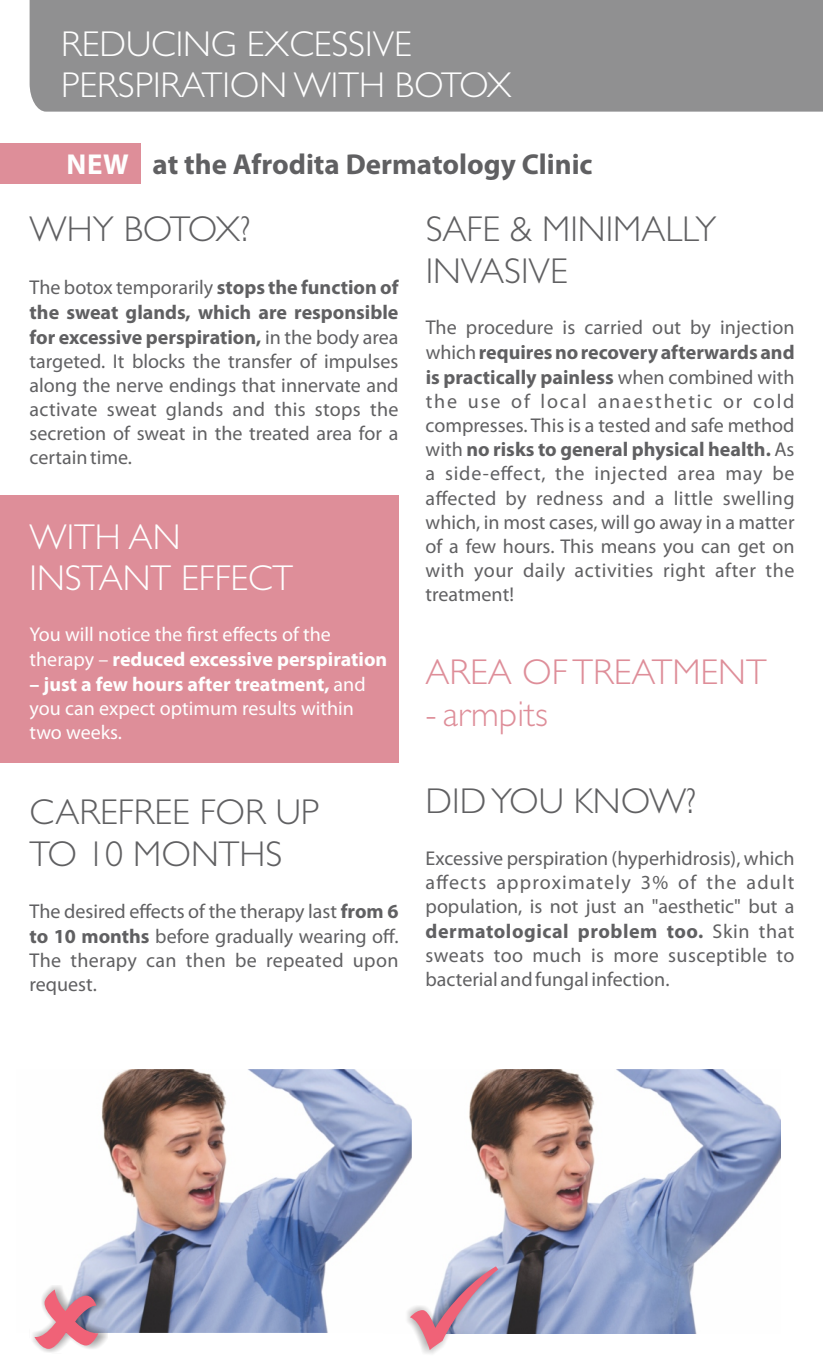
<style>
.page{position:relative;width:823px;height:1361px;background:#fff}
.page>*{position:absolute;margin:0;border:0;box-sizing:border-box;transform-origin:0 0}
.t1{font:300 36px/41.2px "SS Gill Sans";color:#fefefe}
.t2{font:300 36px/41.2px "SS Gill Sans";color:#606062}
.t3{font:300 36px "SS Gill Sans";color:#de8e99}
.t4{font:300 36px "SS Gill Sans";letter-spacing:-.025em;color:#606062}
.t5{font:700 28.8px "Myriad Pro";color:#606062}
.t6{font:20px/24.2px "Myriad Pro";color:#606062;text-align:justify}
.t7{font:20px/24px "Myriad Pro";color:#fefefe}
.s1{color:#fefefe}
.s2{font-weight:700}
</style>
<div class="page">
<img style="left:452px;top:1070px;width:327px;height:263px">
<div style="left:0;top:495px;width:398px;height:268px;background:#de8e99"></div>
<div style="left:30px;top:0;width:792px;height:112px;background:#909091"></div>
<div style="left:0;top:144px;width:140px;height:40px;background:#de8e99"></div>
<img style="left:74px;top:1070px;width:338px;height:263px">
<div style="left:30px;top:1285px;width:78px;height:68px;background:#373435;opacity:.49"></div>
<svg style="left:34px;top:1288px;width:64px;height:61px"></svg>
<svg style="left:404px;top:1259px;width:94px;height:95px"></svg>
<h1 class="t1" style="left:61px;top:26px;width:452px">REDUCING EXCESSIVE<br>PERSPIRATION WITH BOTOX</h1>
<h2 class="t5" style="left:66px;top:152px;width:527px"><span class="s1">NEW</span> at the Afrodita Dermatology Clinic</h2>
<h1 class="t4" style="left:30px;top:214px;width:222px">WHY BOTOX?</h1>
<p class="t6" style="left:30px;top:277px;width:370px">The botox temporarily <span class="s2">stops the function of the sweat glands, which are responsible for excessive perspiration,</span> in the body area targeted. It blocks the transfer of impulses along the nerve endings that innervate and activate sweat glands and this stops the secretion of sweat in the treated area for a certain time.</p>
<h1 class="t2" style="left:425px;top:212px;width:292px">SAFE &amp; MINIMALLY<br>INVASIVE</h1>
<p class="t6" style="left:425px;top:317px;width:370px">The procedure is carried out by injection which <span class="s2">requires no recovery afterwards and is practically painless</span> when combined with the use of local anaesthetic or cold compresses. This is a tested and safe method with <span class="s2">no risks to general physical health.</span> As a side-effect, the injected area may be affected by redness and a little swelling which, in most cases, will go away in a matter of a few hours. This means you can get on with your daily activities right after the treatment!</p>
<h1 class="t1" style="left:30px;top:519px;width:265px">WITH AN<br>INSTANT EFFECT</h1>
<p class="t7" style="left:30px;top:624px;width:359px;line-height:24.8px">You will notice the first effects of the therapy – <span class="s2">reduced excessive perspiration</span></p>
<p class="t7" style="left:30px;top:674px;width:337px"><span class="s2">– just a few hours after treatment,</span> and you can expect optimum results within two weeks.</p>
<h1 class="t3" style="left:425px;top:657px;width:342px">AREA OF TREATMENT</h1>
<h1 class="t3" style="left:425px;top:699px;width:124px">- armpits</h1>
<h1 class="t2" style="left:30px;top:794px;width:291px">CAREFREE FOR UP<br>TO 10 MONTHS</h1>
<p class="t6" style="left:30px;top:901px;width:370px">The desired effects of the therapy last <span class="s2">from 6 to 10 months</span> before gradually wearing off.<br>The therapy can then be repeated upon request.</p>
<h1 class="t2" style="left:425px;top:783px;width:272px">DID YOU KNOW?</h1>
<p class="t6" style="left:425px;top:848px;width:370px">Excessive perspiration (hyperhidrosis), which affects approximately 3% of the adult population, is not just an "aesthetic" but a <span class="s2">dermatological problem too.</span> Skin that sweats too much is more susceptible to bacterial and fungal infection.</p>
</div>
